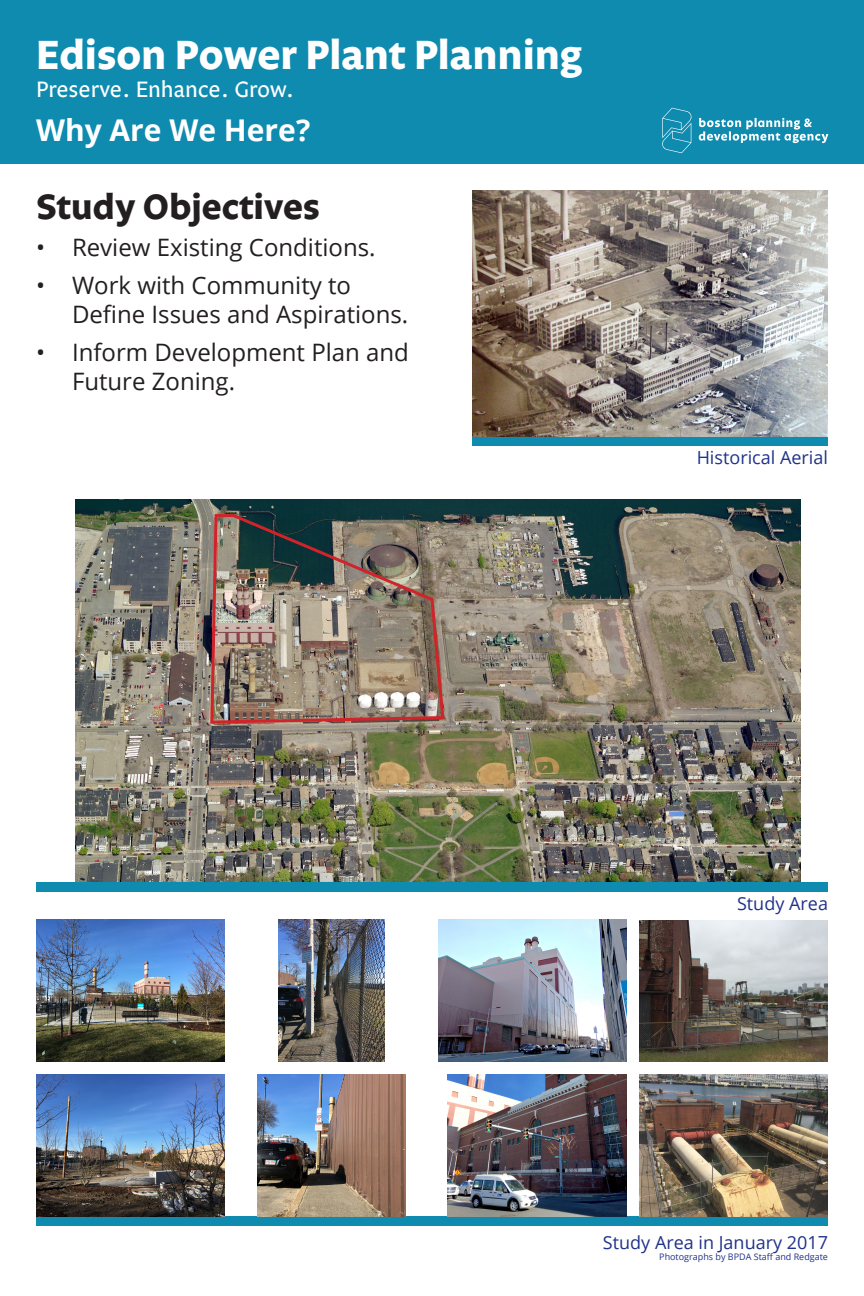
<style>
.page{position:relative;width:864px;height:1296px;background:#fff}
.page>*{position:absolute;margin:0;border:0;box-sizing:border-box;transform-origin:0 0}
.t1{font:700 41.65px "Legato OT";color:#fff}
.t2{font:700 36px "Legato OT";color:#231f20}
.t3{font:700 30px "Open Sans";color:#fff}
.t4{font:24px/28.8px "Open Sans";color:#231f20}
.t5{font:23px "Legato OT";color:#fff}
.Captions{font:18px "Open Sans";color:#203289}
.Captions_Small{font:9px "Open Sans";color:#203289}
</style>
<div class="page">
<div style="left:0;top:0;width:864px;height:156px;background:#0f8baf"></div>
<svg style="left:662px;top:108px;width:30px;height:45px"></svg>
<svg style="left:699px;top:118px;width:129px;height:25px"></svg>
<div style="left:0;top:156px;width:864px;height:8px;background:#0f8baf"></div>
<img style="left:75px;top:500px;width:726px;height:382px">
<div style="left:36px;top:882px;width:792px;height:10px;background:#0f8baf"></div>
<div style="left:472px;top:436px;width:356px;height:10px;background:#0f8baf"></div>
<div style="left:36px;top:1216px;width:792px;height:10px;background:#0f8baf"></div>
<img style="left:438px;top:920px;width:189px;height:142px">
<img style="left:639px;top:920px;width:189px;height:142px">
<img style="left:36px;top:920px;width:189px;height:142px">
<img style="left:36px;top:1074px;width:189px;height:142px">
<img style="left:258px;top:1074px;width:147px;height:142px">
<img style="left:447px;top:1074px;width:180px;height:142px">
<img style="left:278px;top:920px;width:107px;height:142px">
<img style="left:639px;top:1074px;width:189px;height:142px">
<img style="left:209px;top:513px;width:237px;height:212px">
<img style="left:472px;top:190px;width:356px;height:246px">
<h1 class="t1" style="left:36px;top:30px;width:547px">Edison Power Plant Planning</h1>
<p class="t5" style="left:36px;top:76px;width:259px">Preserve. Enhance. Grow.</p>
<p class="t3" style="left:36px;top:109px;width:276px">Why Are We Here?</p>
<p class="t2" style="left:36px;top:186px;width:285px">Study Objectives</p>
<p class="t4" style="left:36px;top:233px;width:341px">• Review Existing Conditions.</p>
<p class="t4" style="left:72px;top:271px;width:338px;text-indent:-36px">• Work with Community to<br>Define Issues and Aspirations.</p>
<p class="t4" style="left:72px;top:337px;width:339px;text-indent:-36px">• Inform Development Plan and<br>Future Zoning.</p>
<p class="Captions" style="left:697px;top:445px;width:133px">Historical Aerial</p>
<p class="Captions" style="left:737px;top:891px;width:92px">Study Area</p>
<p class="Captions" style="left:603px;top:1230px;width:227px">Study Area in January 2017</p>
<p class="Captions_Small" style="left:659px;top:1251px;width:170px">Photographs by BPDA Staff and Redgate</p>
</div>
